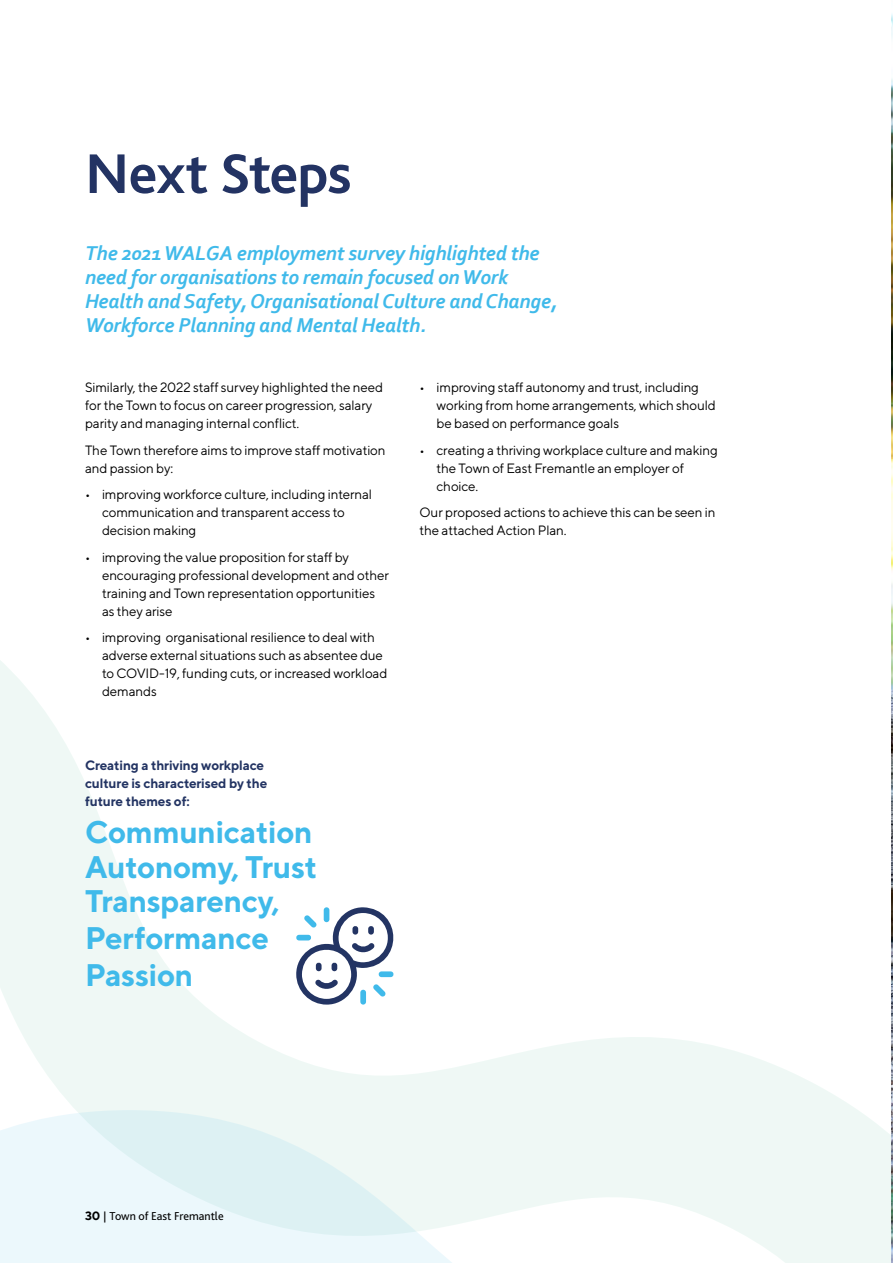
<style>
.page{position:relative;width:893px;height:1263px;background:#fff}
.page>*{position:absolute;margin:0;border:0;box-sizing:border-box;transform-origin:0 0}
.EF_H1{font:700 58.5px "Bliss 2";letter-spacing:-.02em;color:#233363}
.EF_H2{font:700 31.2px/34.5px "TT Norms";letter-spacing:-.01em;color:#40baea}
.EF_Lead{font:italic 700 21px/24px "Corbel";letter-spacing:-.01em;color:#40baea}
.EF_body{font:13.5px/18px "TT Norms";letter-spacing:-.01em;color:#000}
.EF_TABLE_HEADING{font:700 13.5px/18px "TT Norms";letter-spacing:-.01em;color:#233463}
.t1{font:12px "Bliss 2";color:#000}
.s1{font-family:"TT Norms";font-weight:700}
.s2{font-family:"TT Norms";font-weight:500}
</style>
<div class="page">
<svg style="left:0;top:660px;width:891px;height:603px"></svg>
<svg style="left:0;top:1110px;width:642px;height:153px;fill:#ecf8f5"></svg>
<svg style="left:295px;top:907px;width:108px;height:98px"></svg>
<img style="left:891px;top:14px;width:2px;height:1249px">
<p class="EF_H1" style="left:85px;top:137px;width:268px">Next Steps</p>
<p class="EF_Lead" style="left:85px;top:240px;width:474px">The 2021 WALGA employment survey highlighted the need for organisations to remain focused on Work Health and Safety, Organisational Culture and Change, Workforce Planning and Mental Health.</p>
<p class="EF_body" style="left:85px;top:378px;width:300px">Similarly, the 2022 staff survey highlighted the need for the Town to focus on career progression, salary parity and managing internal conflict.</p>
<p class="EF_body" style="left:85px;top:440px;width:302px">The Town therefore aims to improve staff motivation and passion by:</p>
<p class="EF_body" style="left:102px;top:485px;width:272px;text-indent:-17px">• improving workforce culture, including internal communication and transparent access to decision making</p>
<p class="EF_body" style="left:102px;top:547px;width:288px;text-indent:-17px">• improving the value proposition for staff by encouraging professional development and other training and Town representation opportunities as they arise</p>
<p class="EF_body" style="left:102px;top:628px;width:287px;text-indent:-17px">• improving organisational resilience to deal with adverse external situations such as absentee due to COVID-19, funding cuts, or increased workload demands</p>
<p class="EF_TABLE_HEADING" style="left:85px;top:756px;width:184px">Creating a thriving workplace culture is characterised by the future themes of:</p>
<p class="EF_H2" style="left:85px;top:814px;width:234px">Communication<br>Autonomy, Trust<br>Transparency,</p>
<p class="EF_H2" style="left:85px;top:920px;width:185px">Performance</p>
<p class="EF_H2" style="left:85px;top:957px;width:110px">Passion</p>
<p class="EF_body" style="left:437px;top:378px;width:281px;text-indent:-17px">• improving staff autonomy and trust, including working from home arrangements, which should be based on performance goals</p>
<p class="EF_body" style="left:437px;top:440px;width:283px;text-indent:-17px">• creating a thriving workplace culture and making the Town of East Fremantle an employer of choice.</p>
<p class="EF_body" style="left:420px;top:503px;width:298px">Our proposed actions to achieve this can be seen in the attached Action Plan.</p>
<p class="t1" style="left:85px;top:1208px;width:140px"><span class="s1">30</span> <span class="s2">|</span> Town of East Fremantle</p>
</div>
